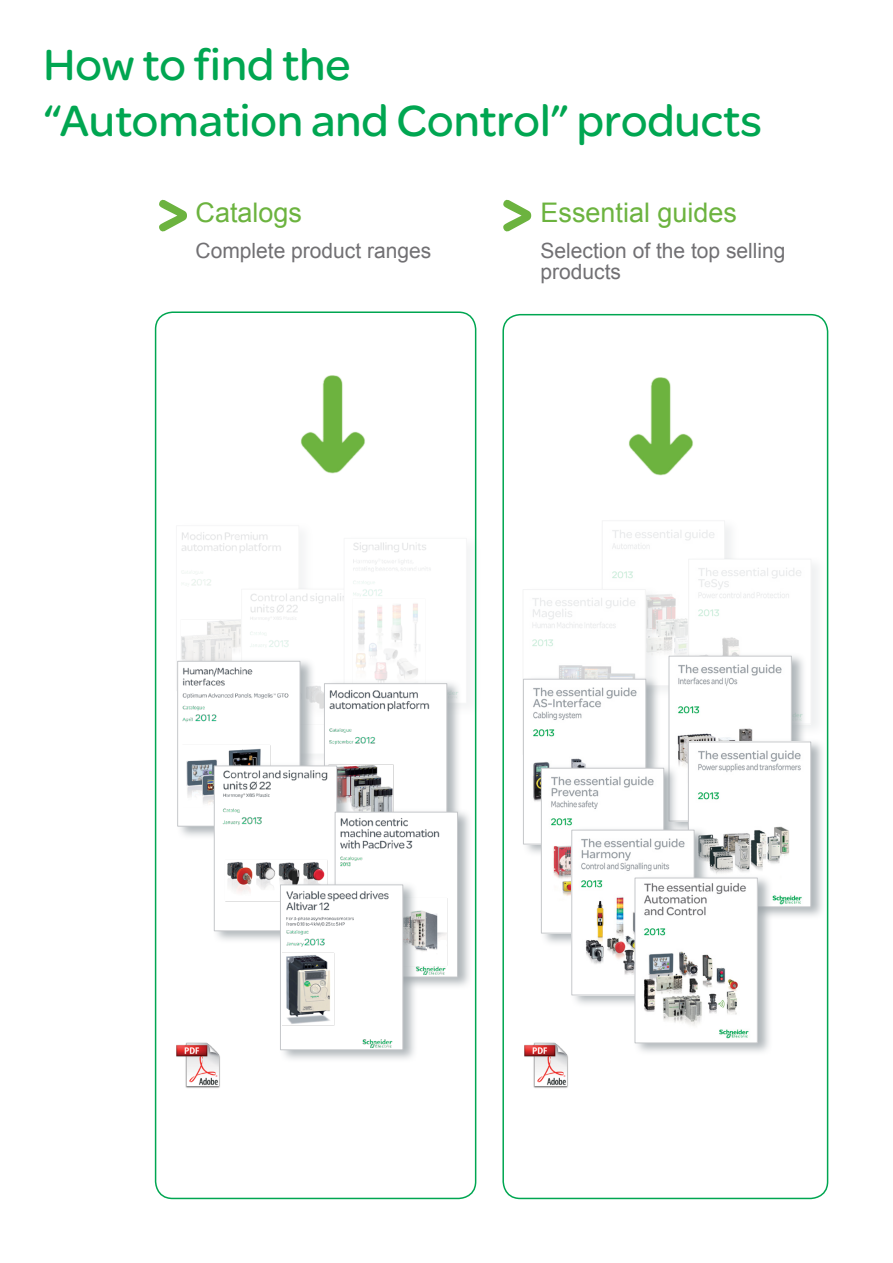
<style>
.page{position:relative;width:893px;height:1263px;background:#fff}
.page>*{position:absolute;margin:0;border:0;box-sizing:border-box;transform-origin:0 0}
.t1{font:46.5px/55.8px "SE Optimist";color:#00a651}
.t2{font:27px "Arial";color:#6cb33f}
.t3{font:21px/21px "Arial";color:#717073}
</style>
<div class="page">
<img style="left:300px;top:376px;width:65px;height:98px">
<img style="left:628px;top:377px;width:65px;height:99px">
<img style="left:176px;top:1042px;width:44px;height:46px">
<img style="left:524px;top:1042px;width:44px;height:46px">
<img style="left:612px;top:530px;width:103px;height:122px">
<img style="left:181px;top:532px;width:100px;height:125px">
<div style="left:521px;top:585px;width:140px;height:182px;background:#979fa4;opacity:.75"></div>
<img style="left:524px;top:591px;width:120px;height:84px">
<div style="left:522px;top:589px;width:124px;height:166px;border:1px solid #c6c8cb"></div>
<div style="left:240px;top:585px;width:140px;height:182px;background:#fff"></div>
<img style="left:250px;top:593px;width:91px;height:116px">
<div style="left:342px;top:534px;width:140px;height:182px;background:#fbfbfb"></div>
<img style="left:346px;top:540px;width:119px;height:162px">
<div style="left:687px;top:555px;width:140px;height:182px;background:#979fa4;opacity:.75"></div>
<img style="left:698px;top:568px;width:103px;height:84px">
<div style="left:522px;top:675px;width:140px;height:182px;background:#979fa4;opacity:.75"></div>
<img style="left:525px;top:681px;width:119px;height:161px">
<div style="left:523px;top:679px;width:123px;height:165px;border:1px solid #c6c8cb"></div>
<div style="left:323px;top:680px;width:140px;height:182px;background:#979fa4;opacity:.75"></div>
<div style="left:324px;top:684px;width:123px;height:164px;background:#fff"></div>
<img style="left:329px;top:689px;width:101px;height:119px">
<div style="left:324px;top:683px;width:123px;height:166px;border:1px solid #c6c8cb"></div>
<div style="left:667px;top:652px;width:140px;height:182px;background:#979fa4;opacity:.75"></div>
<img style="left:670px;top:658px;width:120px;height:161px">
<div style="left:668px;top:656px;width:124px;height:165px;border:1px solid #c6c8cb"></div>
<div style="left:540px;top:764px;width:140px;height:182px;background:#979fa4;opacity:.75"></div>
<img style="left:543px;top:770px;width:119px;height:161px">
<div style="left:541px;top:768px;width:123px;height:165px;border:1px solid #c6c8cb"></div>
<div style="left:687px;top:738px;width:140px;height:182px;background:#979fa4;opacity:.75"></div>
<img style="left:690px;top:743px;width:119px;height:162px">
<div style="left:688px;top:741px;width:123px;height:166px;border:1px solid #c6c8cb"></div>
<div style="left:570px;top:826px;width:140px;height:182px;background:#979fa4;opacity:.75"></div>
<img style="left:573px;top:832px;width:120px;height:161px">
<div style="left:571px;top:830px;width:124px;height:165px;border:1px solid #c6c8cb"></div>
<div style="left:633px;top:874px;width:140px;height:182px;background:#979fa4;opacity:.75"></div>
<img style="left:636px;top:879px;width:120px;height:162px">
<div style="left:634px;top:877px;width:124px;height:166px;border:1px solid #c6c8cb"></div>
<div style="left:176px;top:657px;width:140px;height:182px;background:#979fa4;opacity:.75"></div>
<div style="left:178px;top:661px;width:122px;height:165px;background:#fff"></div>
<img style="left:183px;top:667px;width:106px;height:137px">
<div style="left:177px;top:661px;width:123px;height:166px;border:1px solid #c6c8cb"></div>
<div style="left:213px;top:762px;width:140px;height:182px;background:#979fa4;opacity:.75"></div>
<img style="left:216px;top:767px;width:119px;height:162px">
<div style="left:214px;top:765px;width:123px;height:166px;border:1px solid #c6c8cb"></div>
<div style="left:333px;top:808px;width:140px;height:182px;background:#979fa4;opacity:.75"></div>
<div style="left:335px;top:812px;width:122px;height:165px;background:#fff"></div>
<img style="left:340px;top:818px;width:108px;height:156px">
<div style="left:335px;top:812px;width:123px;height:165px;border:1px solid #c6c8cb"></div>
<div style="left:279px;top:881px;width:140px;height:182px;background:#979fa4;opacity:.75"></div>
<div style="left:280px;top:885px;width:123px;height:165px;background:#fff"></div>
<img style="left:283px;top:891px;width:110px;height:156px">
<div style="left:280px;top:884px;width:123px;height:166px;border:1px solid #c6c8cb"></div>
<svg style="left:159px;top:199px;width:28px;height:33px"></svg>
<svg style="left:503px;top:199px;width:28px;height:33px"></svg>
<div style="left:155px;top:311px;width:321px;height:888px;border:2px solid #00a651;border-radius:17px"></div>
<div style="left:502px;top:314px;width:326px;height:885px;border:2px solid #00a651;border-radius:17px"></div>
<h1 class="t1" style="left:44px;top:35px;width:720px">How to find the<br>“Automation and Control” products</h1>
<p class="t2" style="left:196px;top:195px;width:108px">Catalogs</p>
<p class="t3" style="left:196px;top:241px;width:237px">Complete product ranges</p>
<p class="t2" style="left:540px;top:195px;width:198px">Essential guides</p>
<p class="t3" style="left:540px;top:241px;width:247px">Selection of the top selling products</p>
</div>
